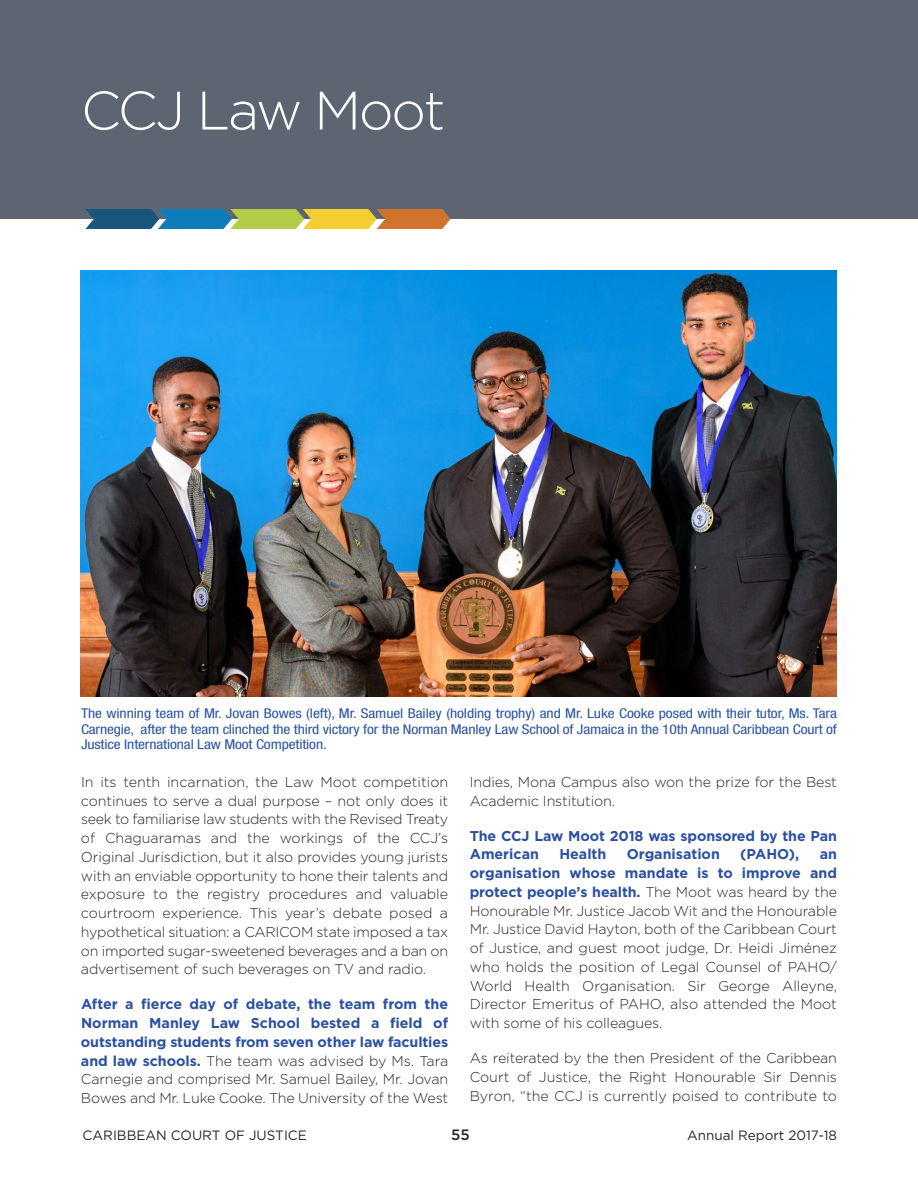
<style>
.page{position:relative;width:918px;height:1188px;background:#fff}
.page>*{position:absolute;margin:0;border:0;box-sizing:border-box;transform-origin:0 0}
.t1{font:300 54px "Gotham";letter-spacing:-.04em;color:#fff}
.t2{font:500 15px "Gotham";color:#272526}
.t3{font:300 14.25px/18.8px "Gotham";letter-spacing:-.01em;color:#272526;text-align:justify}
.t4{font:700 14.25px/18.8px "Gotham";letter-spacing:-.01em;color:#2c51a0;text-align:justify}
.t5{font:condensed 13.5px/15.8px "Helvetica Neue";letter-spacing:-.01em;color:#2b54a2;text-align:justify;scale:1.15 1}
.t6{font:13.5px "Gotham";color:#272526}
.s1{font-weight:300;color:#272526}
.s2{font-weight:700;color:#2c51a0}
</style>
<div class="page">
<div style="left:0;top:0;width:918px;height:219px;background:#5d6573"></div>
<svg style="left:85px;top:209px;width:366px;height:20px;background:#899668"></svg>
<img style="left:81px;top:270px;width:756px;height:426px">
<h1 class="t1" style="left:81px;top:79px;width:366px">CCJ Law Moot</h1>
<p class="t5" style="left:81px;top:706px;width:659px">The winning team of Mr. Jovan Bowes (left), Mr. Samuel Bailey (holding trophy) and Mr. Luke Cooke posed with their tutor, Ms. Tara Carnegie, after the team clinched the third victory for the Norman Manley Law School of Jamaica in the 10th Annual Caribbean Court of Justice International Law Moot Competition.</p>
<p class="t3" style="left:81px;top:773px;width:369px">In its tenth incarnation, the Law Moot competition continues to serve a dual purpose – not only does it seek to familiarise law students with the Revised Treaty of Chaguaramas and the workings of the CCJ’s Original Jurisdiction, but it also provides young jurists with an enviable opportunity to hone their talents and exposure to the registry procedures and valuable courtroom experience. This year’s debate posed a hypothetical situation: a CARICOM state imposed a tax on imported sugar-sweetened beverages and a ban on advertisement of such beverages on TV and radio.</p>
<p class="t4" style="left:81px;top:996px;width:369px">After a fierce day of debate, the team from the Norman Manley Law School bested a field of outstanding students from seven other law faculties and law schools. <span class="s1">The team was advised by Ms. Tara Carnegie and comprised Mr. Samuel Bailey, Mr. Jovan Bowes and Mr. Luke Cooke. The University of the West</span></p>
<p class="t3" style="left:470px;top:773px;width:369px">Indies, Mona Campus also won the prize for the Best<br>Academic Institution.</p>
<p class="t4" style="left:470px;top:827px;width:369px">The CCJ Law Moot 2018 was sponsored by the Pan<br>American</p>
<p class="t4" style="left:559px;top:846px;width:49px">Health</p>
<p class="t4" style="left:627px;top:846px;width:95px">Organisation</p>
<p class="t4" style="left:740px;top:846px;width:61px">(PAHO),</p>
<p class="t3" style="left:470px;top:845px;width:369px;text-indent:350px"><span class="s2">an organisation whose mandate is to improve and protect people’s health.</span> The Moot was heard by the Honourable Mr. Justice Jacob Wit and the Honourable Mr. Justice David Hayton, both of the Caribbean Court of Justice, and guest moot judge, Dr. Heidi Jiménez who holds the position of Legal Counsel of PAHO/ World Health Organisation. Sir George Alleyne, Director Emeritus of PAHO, also attended the Moot with some of his colleagues.</p>
<p class="t3" style="left:470px;top:1049px;width:369px">As reiterated by the then President of the Caribbean Court of Justice, the Right Honourable Sir Dennis Byron, “the CCJ is currently poised to contribute to</p>
<p class="t6" style="left:83px;top:1130px;width:226px">CARIBBEAN COURT OF JUSTICE</p>
<p class="t2" style="left:451px;top:1126px;width:20px">55</p>
<p class="t6" style="left:687px;top:1130px;width:151px">Annual Report 2017-18</p>
</div>
